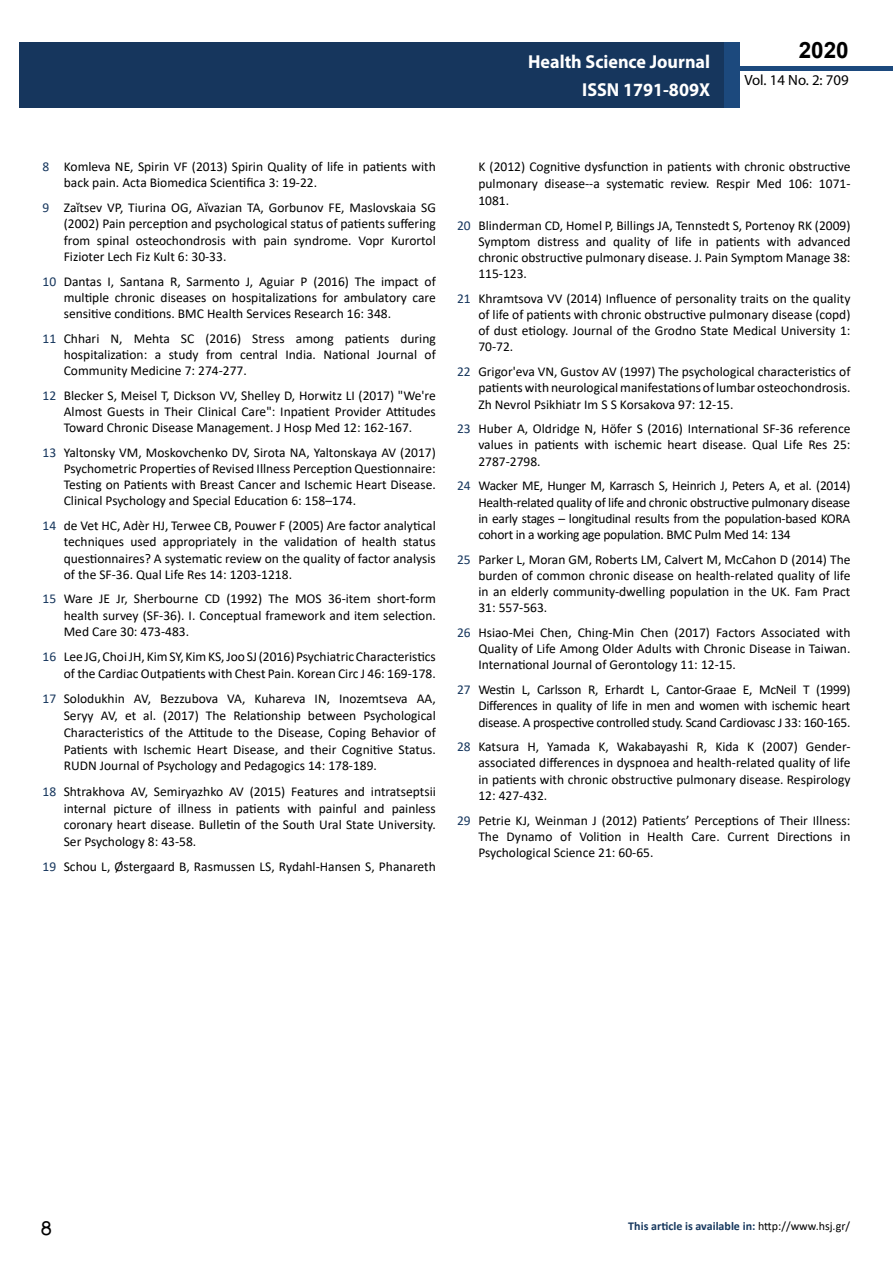
<style>
.page{position:relative;width:893px;height:1263px;background:#fff}
.page>*{position:absolute;margin:0;border:0;box-sizing:border-box;transform-origin:0 0}
.t1{font:25.5px "Tunga";color:#000}
.t2{font:700 22.5px "Arial";color:#000}
.t3{font:700 18.75px/27.2px "Myriad Pro";color:#fff;text-align:right;scale:.96 1}
.t4{font:14.85px "Myriad Pro";color:#000}
.t5{font:13.5px/16.2px "Calibri";color:#000;text-align:justify}
.t6{font:700 12px "Calibri";color:#16375d}
.s1{color:#16365d}
.s2{font-weight:400;color:#000}
</style>
<div class="page">
<div style="left:722px;top:66px;width:171px;height:5px;background:#1c497d"></div>
<div style="left:19px;top:42px;width:706px;height:66px;background:#16365d"></div>
<div style="left:725px;top:42px;width:15px;height:66px;background:#1c497d"></div>
<h3 class="t3" style="left:528px;top:48px;width:191px">Health Science Journal<br>ISSN 1791-809X</h3>
<h2 class="t2" style="left:799px;top:35px;width:52px">2020</h2>
<p class="t4" style="left:744px;top:71px;width:106px">Vol. 14 No. 2: 709</p>
<p class="t5" style="left:64px;top:158px;width:374px;text-indent:-21px"><span class="s1">8</span> Komleva NE, Spirin VF (2013) Spirin Quality of life in patients with back pain. Acta Biomedica Scientifica 3: 19-22.</p>
<p class="t5" style="left:64px;top:199px;width:374px;text-indent:-21px"><span class="s1">9</span> Zaĭtsev VP, Tiurina OG, Aĭvazian TA, Gorbunov FE, Maslovskaia SG (2002) Pain perception and psychological status of patients suffering from spinal osteochondrosis with pain syndrome. Vopr Kurortol Fizioter Lech Fiz Kult 6: 30-33.</p>
<p class="t5" style="left:64px;top:273px;width:374px;text-indent:-21px"><span class="s1">10</span> Dantas I, Santana R, Sarmento J, Aguiar P (2016) The impact of multiple chronic diseases on hospitalizations for ambulatory care sensitive conditions. BMC Health Services Research 16: 348.</p>
<p class="t5" style="left:64px;top:330px;width:374px;text-indent:-21px"><span class="s1">11</span> Chhari N, Mehta SC (2016) Stress among patients during hospitalization: a study from central India. National Journal of Community Medicine 7: 274-277.</p>
<p class="t5" style="left:64px;top:387px;width:374px;text-indent:-21px"><span class="s1">12</span> Blecker S, Meisel T, Dickson VV, Shelley D, Horwitz LI (2017) "We're Almost Guests in Their Clinical Care": Inpatient Provider Attitudes Toward Chronic Disease Management. J Hosp Med 12: 162-167.</p>
<p class="t5" style="left:64px;top:444px;width:374px;text-indent:-21px"><span class="s1">13</span> Yaltonsky VM, Moskovchenko DV, Sirota NA, Yaltonskaya AV (2017)<br>Psychometric Properties of Revised Illness Perception Questionnaire:<br>Testing on Patients with Breast Cancer and Ischemic Heart Disease.<br>Clinical Psychology and Special Education 6: 158–174.</p>
<p class="t5" style="left:64px;top:517px;width:374px;text-indent:-21px"><span class="s1">14</span> de Vet HC, Adèr HJ, Terwee CB, Pouwer F (2005) Are factor analytical techniques used appropriately in the validation of health status questionnaires? A systematic review on the quality of factor analysis of the SF-36. Qual Life Res 14: 1203-1218.</p>
<p class="t5" style="left:64px;top:590px;width:374px;text-indent:-21px"><span class="s1">15</span> Ware JE Jr, Sherbourne CD (1992) The MOS 36-item short-form health survey (SF-36). I. Conceptual framework and item selection.<br>Med Care 30: 473-483.</p>
<p class="t5" style="left:43px;top:648px;width:395px;line-height:16.8px;text-align:right"><span class="s1">16</span> Lee JG, Choi JH, Kim SY, Kim KS, Joo SJ (2016) Psychiatric Characteristics of the Cardiac Outpatients with Chest Pain. Korean Circ J 46: 169-178.</p>
<p class="t5" style="left:64px;top:690px;width:374px;line-height:16.8px;text-indent:-21px"><span class="s1">17</span> Solodukhin AV, Bezzubova VA, Kuhareva IN, Inozemtseva AA, Seryy AV, et al. (2017) The Relationship between Psychological Characteristics of the Attitude to the Disease, Coping Behavior of Patients with Ischemic Heart Disease, and their Cognitive Status.<br>RUDN Journal of Psychology and Pedagogics 14: 178-189.</p>
<p class="t5" style="left:64px;top:782px;width:374px;line-height:16.8px;text-indent:-21px"><span class="s1">18</span> Shtrakhova AV, Semiryazhko AV (2015) Features and intratseptsii internal picture of illness in patients with painful and painless coronary heart disease. Bulletin of the South Ural State University.<br>Ser Psychology 8: 43-58.</p>
<p class="t5" style="left:43px;top:858px;width:395px"><span class="s1">19</span> Schou L, Østergaard B, Rasmussen LS, Rydahl-Hansen S, Phanareth</p>
<p class="t5" style="left:478px;top:158px;width:374px;line-height:16.8px">K (2012) Cognitive dysfunction in patients with chronic obstructive pulmonary disease--a systematic review. Respir Med 106: 1071- 1081.</p>
<p class="t5" style="left:478px;top:217px;width:374px;text-indent:-21px"><span class="s1">20</span> Blinderman CD, Homel P, Billings JA, Tennstedt S, Portenoy RK (2009)<br>Symptom distress and quality of life in patients with advanced chronic obstructive pulmonary disease. J. Pain Symptom Manage 38:<br>115-123.</p>
<p class="t5" style="left:478px;top:290px;width:374px;text-indent:-21px"><span class="s1">21</span> Khramtsova VV (2014) Influence of personality traits on the quality of life of patients with chronic obstructive pulmonary disease (copd) of dust etiology. Journal of the Grodno State Medical University 1:<br>70-72.</p>
<p class="t5" style="left:478px;top:363px;width:374px;text-indent:-21px"><span class="s1">22</span> Grigor'eva VN, Gustov AV (1997) The psychological characteristics of patients with neurological manifestations of lumbar osteochondrosis.<br>Zh Nevrol Psikhiatr Im S S Korsakova 97: 12-15.</p>
<p class="t5" style="left:478px;top:420px;width:374px;text-indent:-21px"><span class="s1">23</span> Huber A, Oldridge N, Höfer S (2016) International SF-36 reference values in patients with ischemic heart disease. Qual Life Res 25:<br>2787-2798.</p>
<p class="t5" style="left:478px;top:477px;width:374px;text-indent:-21px"><span class="s1">24</span> Wacker ME, Hunger M, Karrasch S, Heinrich J, Peters A, et al. (2014)<br>Health-related quality of life and chronic obstructive pulmonary disease in early stages – longitudinal results from the population-based KORA cohort in a working age population. BMC Pulm Med 14: 134</p>
<p class="t5" style="left:478px;top:551px;width:374px;text-indent:-21px"><span class="s1">25</span> Parker L, Moran GM, Roberts LM, Calvert M, McCahon D (2014) The burden of common chronic disease on health-related quality of life in an elderly community-dwelling population in the UK. Fam Pract 31: 557-563.</p>
<p class="t5" style="left:478px;top:624px;width:374px;text-indent:-21px"><span class="s1">26</span> Hsiao-Mei Chen, Ching-Min Chen (2017) Factors Associated with Quality of Life Among Older Adults with Chronic Disease in Taiwan.<br>International Journal of Gerontology 11: 12-15.</p>
<p class="t5" style="left:478px;top:681px;width:374px;text-indent:-21px"><span class="s1">27</span> Westin L, Carlsson R, Erhardt L, Cantor-Graae E, McNeil T (1999)<br>Differences in quality of life in men and women with ischemic heart disease. A prospective controlled study. Scand Cardiovasc J 33: 160-165.</p>
<p class="t5" style="left:478px;top:738px;width:374px;text-indent:-21px"><span class="s1">28</span> Katsura H, Yamada K, Wakabayashi R, Kida K (2007) Gender&shy;associated differences in dyspnoea and health-related quality of life in patients with chronic obstructive pulmonary disease. Respirology 12: 427-432.</p>
<p class="t5" style="left:478px;top:812px;width:374px;text-indent:-21px"><span class="s1">29</span> Petrie KJ, Weinman J (2012) Patients’ Perceptions of Their Illness:<br>The Dynamo of Volition in Health Care. Current Directions in Psychological Science 21: 60-65.</p>
<h1 class="t1" style="left:41px;top:1211px;width:13px">8</h1>
<p class="t6" style="left:628px;top:1217px;width:223px">This article is available in: <span class="s2">http://www.hsj.gr/</span></p>
</div>
